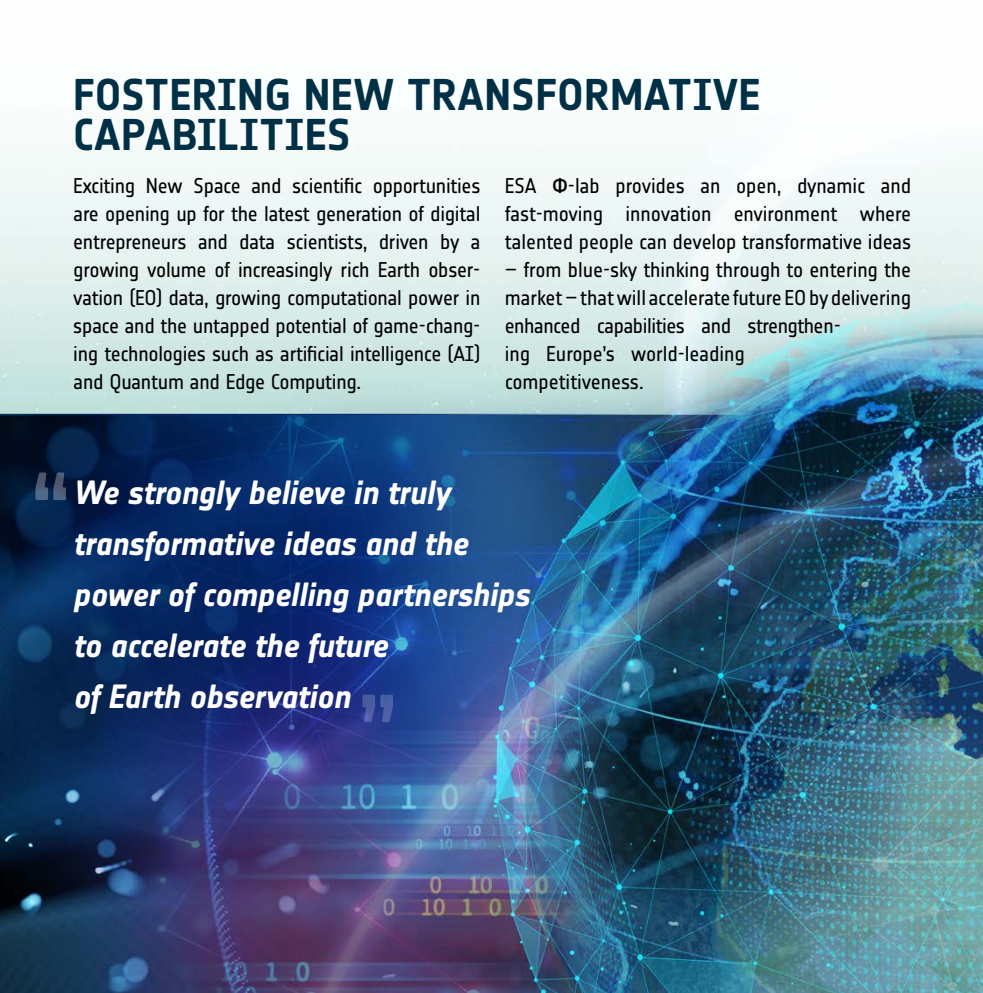
<style>
.page{position:relative;width:983px;height:993px;background:#fff}
.page>*{position:absolute;margin:0;border:0;box-sizing:border-box;transform-origin:0 0}
.t1{font:700 87.5px "Notes Esa";color:#fff}
.t2{font:700 43.75px/40.2px "Notes Esa";letter-spacing:.01em;color:#003045}
.t3{font:italic 700 33.07px/50.9px "Notes Esa";letter-spacing:-.015em;color:#fff}
.t4{font:21px/28px "Notes Esa";letter-spacing:-.01em;color:#000;text-align:justify}
.s1{font-family:"DIN Pro";font-weight:500}
</style>
<div class="page">
<img style="left:0;top:151px;width:982px;height:841px">
<h2 class="t2" style="left:73px;top:74px;width:689px">FOSTERING NEW TRANSFORMATIVE<br>CAPABILITIES</h2>
<p class="t4" style="left:73px;top:172px;width:408px">Exciting New Space and scientific opportunities are opening up for the latest generation of digital entrepreneurs and data scientists, driven by a growing volume of increasingly rich Earth obser&shy;vation (EO) data, growing computational power in space and the untapped potential of game-chang&shy;ing technologies such as artificial intelligence (AI) and Quantum and Edge Computing.</p>
<p class="t4" style="left:504px;top:172px;width:408px">ESA <span class="s1">Φ</span>-lab provides an open, dynamic and fast-moving innovation environment where talented people can develop transformative ideas</p>
<p class="t4" style="left:504px;top:256px;width:408px;text-align:left">– from blue-sky thinking through to entering the market – that will accelerate future EO by delivering enhanced capabilities and strengthen-<br>ing Europe’s world-leading<br>competitiveness.</p>
<h1 class="t1" style="left:31px;top:452px;width:41px">“</h1>
<h3 class="t3" style="left:73px;top:467px;width:458px">We strongly believe in truly transformative ideas and the power of compelling partnerships to accelerate the future<br>of Earth observation</h3>
<h1 class="t1" style="left:397px;top:742px;width:41px;rotate:-180deg">“</h1>
</div>
